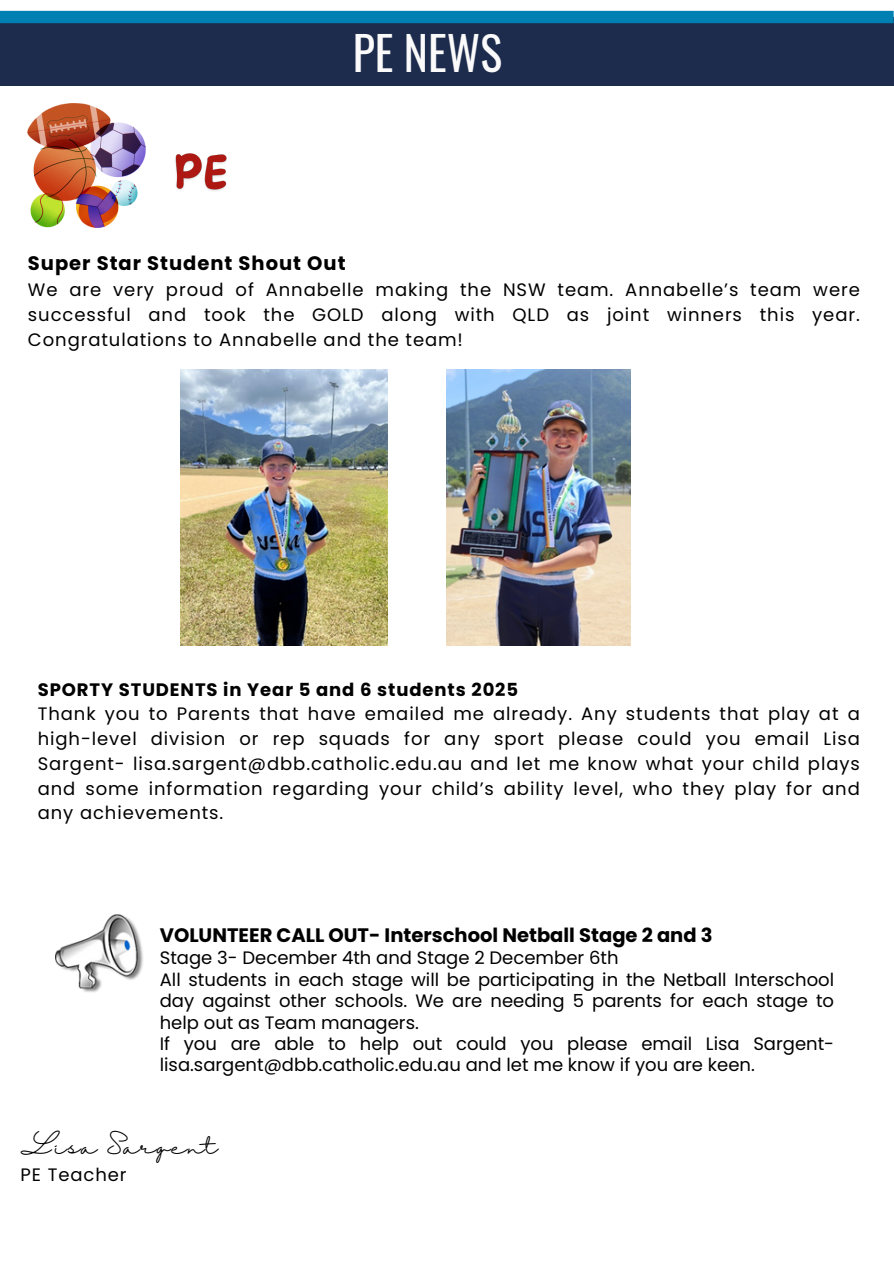
<style>
.page{position:relative;width:894px;height:1264px;background:#fff}
.page>*{position:absolute;margin:0;border:0;box-sizing:border-box;transform-origin:0 0}
.t1{font:45.9px "Oswald";color:#fafafa}
.t2{font:700 19.5px "Poppins";color:#000}
.t3{font:700 19.5px "Poppins";letter-spacing:.05em;color:#000}
.t4{font:19.5px "Halimun";letter-spacing:.05em;color:#000}
.t5{font:18px/24.8px "Poppins";color:#000;text-align:justify}
.t6{font:700 18px "Poppins";letter-spacing:.05em;color:#000}
.t7{font:18px "Poppins";letter-spacing:.05em;color:#000}
</style>
<div class="page">
<div style="left:0;top:17px;width:893px;height:69px;background:#1d2b4d"></div>
<div style="left:0;top:11px;width:893px;height:12px;background:#007fb3"></div>
<img style="left:28px;top:104px;width:117px;height:123px">
<img style="left:181px;top:370px;width:206px;height:275px">
<img style="left:446px;top:370px;width:184px;height:275px">
<img style="left:55px;top:914px;width:88px;height:78px">
<img style="left:175px;top:153px;width:52px;height:38px">
<p class="t1" style="left:352px;top:17px;width:151px">PE NEWS</p>
<p class="t3" style="left:28px;top:250px;width:319px">Super Star Student Shout Out</p>
<p class="t5" style="left:28px;top:277px;width:833px">We are very proud of Annabelle making the NSW team. Annabelle’s team were successful and took the GOLD along with QLD as joint winners this year.<br>Congratulations to Annabelle and the team!</p>
<p class="t6" style="left:38px;top:676px;width:482px">SPORTY STUDENTS in Year 5 and 6 students 2025</p>
<p class="t5" style="left:38px;top:701px;width:823px">Thank you to Parents that have emailed me already. Any students that play at a high-level division or rep squads for any sport please could you email Lisa Sargent- lisa.sargent@dbb.catholic.edu.au and let me know what your child plays and some information regarding your child’s ability level, who they play for and any achievements.</p>
<p class="t2" style="left:160px;top:921px;width:554px">VOLUNTEER CALL OUT- Interschool Netball Stage 2 and 3</p>
<p class="t5" style="left:160px;top:945px;width:460px">Stage 3- December 4th and Stage 2 December 6th</p>
<p class="t5" style="left:160px;top:968px;width:675px;line-height:21.3px">All students in each stage will be participating in the Netball Interschool day against other schools. We are needing 5 parents for each stage to help out as Team managers.</p>
<p class="t5" style="left:160px;top:1033px;width:675px;line-height:21.3px">If you are able to help out could you please email Lisa Sargent&shy;lisa.sargent@dbb.catholic.edu.au and let me know if you are keen.</p>
<p class="t4" style="left:21px;top:1135px;width:199px">Lisa Sargent</p>
<p class="t7" style="left:21px;top:1161px;width:107px">PE Teacher</p>
</div>
